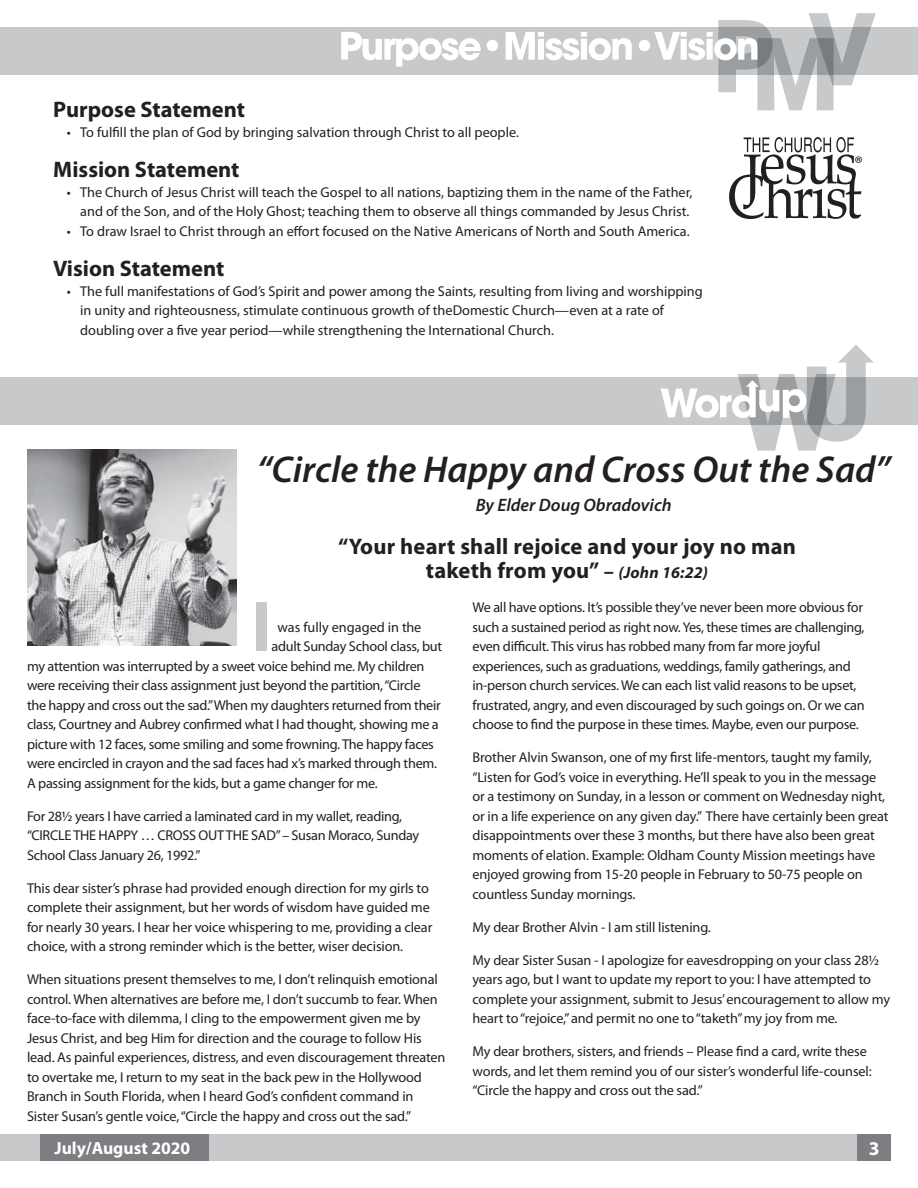
<style>
.page{position:relative;width:918px;height:1188px;background:#fff}
.page>*{position:absolute;margin:0;border:0;box-sizing:border-box;transform-origin:0 0}
.t1{font:700 72.15px "Myriad Pro";color:#c7c9cb}
.t2{font:italic 600 37.5px "Myriad Pro";color:#231f20}
.t3{font:700 22.5px/24px "Myriad Pro";color:#231f20;text-align:center}
.t4{font:19.95px "Myriad Pro";color:#231f20}
.t5{font:700 19.5px "Myriad Pro";color:#fff}
.t6{font:italic 600 18px "Myriad Pro";color:#231f20}
.t7{font:700 17.55px "Myriad Pro";color:#fff}
.t8{font:14.25px/19.5px "Myriad Pro";letter-spacing:-.01em;color:#231f20}
.s1{font-size:20.25px}
.s2{font-style:italic;font-size:16.5px}
</style>
<div class="page">
<div style="left:0;top:1134px;width:891px;height:27px;background:#c7c9cb"></div>
<div style="left:40px;top:1134px;width:169px;height:27px;background:#7c7e81"></div>
<div style="left:857px;top:1134px;width:34px;height:27px;background:#7c7e81"></div>
<img style="left:27px;top:450px;width:209px;height:195px">
<div style="left:0;top:377px;width:918px;height:47px;background:#c7c9cb"></div>
<svg style="left:661px;top:345px;width:213px;height:106px"></svg>
<div style="left:0;top:27px;width:918px;height:47px;background:#c7c9cb"></div>
<svg style="left:341px;top:13px;width:535px;height:97px"></svg>
<svg style="left:729px;top:137px;width:132px;height:82px"></svg>
<h3 class="t3" style="left:53px;top:97px;width:193px">Purpose Statement</h3>
<p class="t8" style="left:67px;top:122px;width:454px">• To fulfill the plan of God by bringing salvation through Christ to all people.</p>
<h3 class="t3" style="left:53px;top:157px;width:188px">Mission Statement</h3>
<p class="t8" style="left:67px;top:182px;width:627px;text-align:right">• The Church of Jesus Christ will teach the Gospel to all nations, baptizing them in the name of the Father, and of the Son, and of the Holy Ghost; teaching them to observe all things commanded by Jesus Christ.</p>
<p class="t8" style="left:67px;top:221px;width:624px">• To draw Israel to Christ through an effort focused on the Native Americans of North and South America.</p>
<h3 class="t3" style="left:53px;top:256px;width:173px">Vision Statement</h3>
<p class="t8" style="left:80px;top:281px;width:624px;text-indent:-13px">• The full manifestations of God’s Spirit and power among the Saints, resulting from living and worshipping in unity and righteousness, stimulate continuous growth of theDomestic Church—even at a rate of doubling over a five year period—while strengthening the International Church.</p>
<h3 class="t4" style="left:855px;top:151px;width:10px">®</h3>
<h2 class="t2" style="left:257px;top:446px;width:635px">“Circle the Happy and Cross Out the Sad”</h2>
<p class="t6" style="left:476px;top:493px;width:198px">By Elder Doug Obradovich</p>
<h3 class="t3" style="left:338px;top:534px;width:459px">“Your heart shall rejoice and your joy no man taketh from you” <span class="s1">–</span> <span class="s2">(John 16:22)</span></h3>
<h1 class="t1" style="left:252px;top:580px;width:22px">I</h1>
<p class="t8" style="left:473px;top:597px;width:394px">We all have options. It’s possible they’ve never been more obvious for such a sustained period as right now. Yes, these times are challenging, even difficult. This virus has robbed many from far more joyful experiences, such as graduations, weddings, family gatherings, and in-person church services. We can each list valid reasons to be upset, frustrated, angry, and even discouraged by such goings on. Or we can choose to find the purpose in these times. Maybe, even our purpose.</p>
<p class="t8" style="left:473px;top:747px;width:418px">Brother Alvin Swanson, one of my first life-mentors, taught my family, “Listen for God’s voice in everything. He’ll speak to you in the message or a testimony on Sunday, in a lesson or comment on Wednesday night, or in a life experience on any given day.” There have certainly been great disappointments over these 3 months, but there have also been great moments of elation. Example: Oldham County Mission meetings have enjoyed growing from 15-20 people in February to 50-75 people on countless Sunday mornings.</p>
<p class="t8" style="left:473px;top:917px;width:240px">My dear Brother Alvin - I am still listening.</p>
<p class="t8" style="left:473px;top:950px;width:419px">My dear Sister Susan - I apologize for eavesdropping on your class 28½ years ago, but I want to update my report to you: I have attempted to complete your assignment, submit to Jesus’ encouragement to allow my heart to “rejoice,” and permit no one to “taketh” my joy from me.</p>
<p class="t8" style="left:473px;top:1041px;width:401px">My dear brothers, sisters, and friends – Please find a card, write these words, and let them remind you of our sister’s wonderful life-counsel: “Circle the happy and cross out the sad.”</p>
<p class="t8" style="left:277px;top:617px;width:145px">was fully engaged in the</p>
<p class="t8" style="left:271px;top:636px;width:172px">adult Sunday School class, but</p>
<p class="t8" style="left:27px;top:656px;width:399px">my attention was interrupted by a sweet voice behind me. My children</p>
<p class="t8" style="left:27px;top:675px;width:395px">were receiving their class assignment just beyond the partition, “Circle</p>
<p class="t8" style="left:27px;top:695px;width:415px">the happy and cross out the sad.” When my daughters returned from their</p>
<p class="t8" style="left:27px;top:714px;width:413px">class, Courtney and Aubrey confirmed what I had thought, showing me a</p>
<p class="t8" style="left:27px;top:734px;width:408px">picture with 12 faces, some smiling and some frowning. The happy faces</p>
<p class="t8" style="left:27px;top:753px;width:412px">were encircled in crayon and the sad faces had x’s marked through them.</p>
<p class="t8" style="left:27px;top:773px;width:352px">A passing assignment for the kids, but a game changer for me.</p>
<p class="t8" style="left:27px;top:806px;width:394px">For 28½ years I have carried a laminated card in my wallet, reading, “CIRCLE THE HAPPY … CROSS OUT THE SAD” – Susan Moraco, Sunday<br>School Class January 26, 1992.”</p>
<p class="t8" style="left:27px;top:878px;width:407px">This dear sister’s phrase had provided enough direction for my girls to complete their assignment, but her words of wisdom have guided me for nearly 30 years. I hear her voice whispering to me, providing a clear choice, with a strong reminder which is the better, wiser decision.</p>
<p class="t8" style="left:27px;top:969px;width:420px">When situations present themselves to me, I don’t relinquish emotional control. When alternatives are before me, I don’t succumb to fear. When face-to-face with dilemma, I cling to the empowerment given me by Jesus Christ, and beg Him for direction and the courage to follow His lead. As painful experiences, distress, and even discouragement threaten to overtake me, I return to my seat in the back pew in the Hollywood Branch in South Florida, when I heard God’s confident command in Sister Susan’s gentle voice, “Circle the happy and cross out the sad.”</p>
<p class="t7" style="left:55px;top:1137px;width:137px">July/August 2020</p>
<h3 class="t5" style="left:869px;top:1136px;width:12px">3</h3>
</div>
